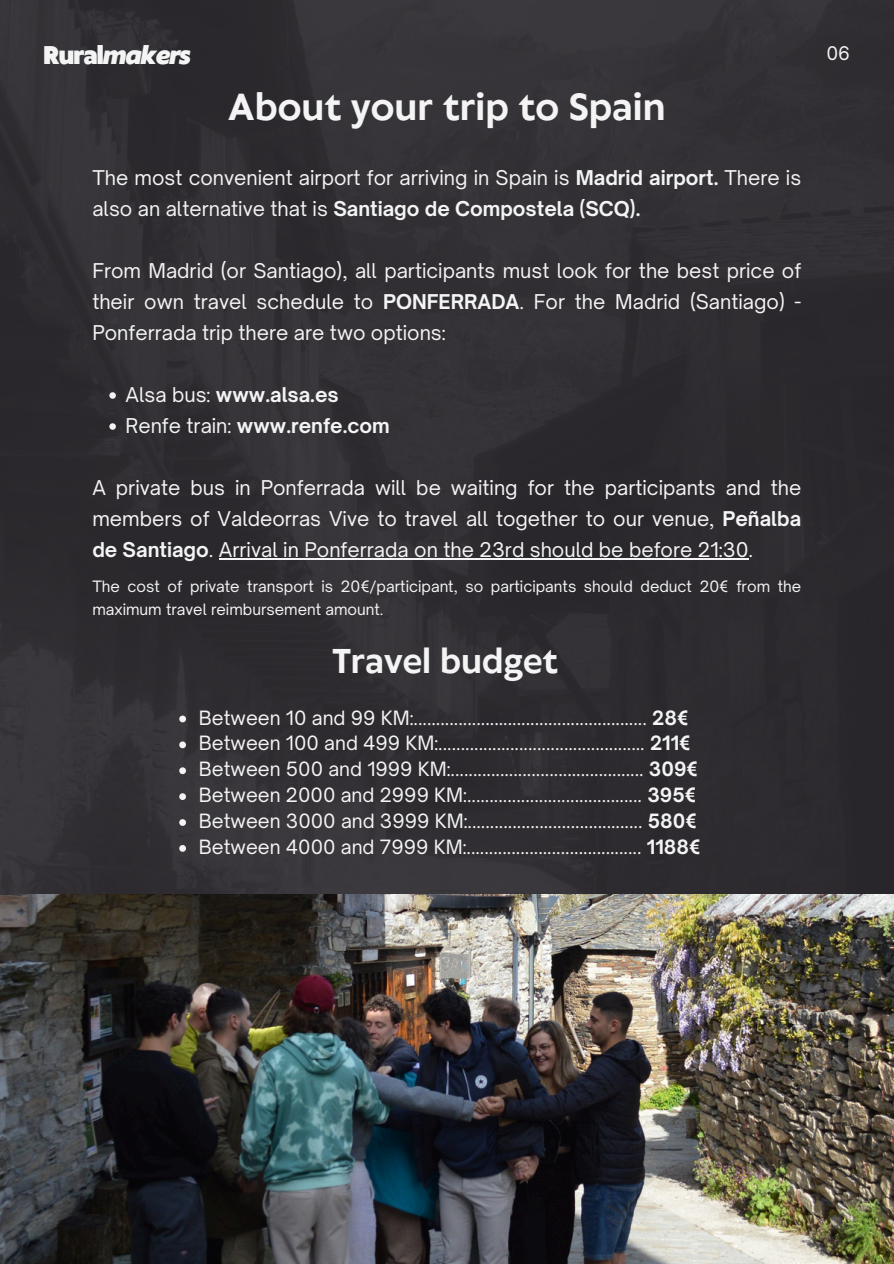
<style>
.page{position:relative;width:894px;height:1264px;background:#fff}
.page>*{position:absolute;margin:0;border:0;box-sizing:border-box;transform-origin:0 0}
.t1{font:700 35.25px "Klein Text";color:#f4f4f4}
.t2{font:700 32.25px "Klein Text";color:#f4f4f4}
.t3{font:italic 900 24px "Klein Text";letter-spacing:-.03em;color:#f4f4f4}
.t4{font:19.5px/31px "Open Sauce One";color:#f4f4f4;text-align:justify}
.t5{font:700 19.5px "Open Sauce One";color:#f4f4f4}
.t6{font:18.9px "Open Sauce One";color:#f4f4f4}
.t7{font:18px "Open Sauce One";color:#f4f4f4}
.t8{font:15px/23.5px "Open Sauce One";color:#f4f4f4}
.s1{font-style:normal}
.s2{font-weight:700}
.s3{font-weight:400}
</style>
<div class="page">
<img style="left:0;top:0;width:893px;height:1263px">
<svg style="left:109px;top:392px;width:7px;height:7px"></svg>
<svg style="left:109px;top:423px;width:7px;height:7px"></svg>
<hr style="left:219px;top:558px;width:529px;height:1px;background:#f4f4f4">
<svg style="left:179px;top:715px;width:7px;height:7px"></svg>
<svg style="left:179px;top:741px;width:7px;height:7px"></svg>
<svg style="left:179px;top:767px;width:7px;height:7px"></svg>
<svg style="left:179px;top:793px;width:7px;height:7px"></svg>
<svg style="left:179px;top:819px;width:7px;height:6px"></svg>
<svg style="left:179px;top:845px;width:7px;height:6px"></svg>
<p class="t3" style="left:44px;top:43px;width:149px"><span class="s1">Rural</span>makers</p>
<p class="t7" style="left:826px;top:42px;width:25px">06</p>
<p class="t1" style="left:228px;top:89px;width:439px">About your trip to Spain</p>
<h2 class="t4" style="left:92px;top:162px;width:710px">The most convenient airport for arriving in Spain is <span class="s2">Madrid airport.</span> There is also an alternative that is <span class="s2">Santiago de Compostela (SCQ).</span></h2>
<p class="t4" style="left:92px;top:255px;width:710px">From Madrid (or Santiago), all participants must look for the best price of their own travel schedule to <span class="s2">PONFERRADA</span>. For the Madrid (Santiago) - Ponferrada trip there are two options:</p>
<h1 class="t5" style="left:125px;top:382px;width:215px"><span class="s3">Alsa bus:</span> www.alsa.es</h1>
<h3 class="t5" style="left:125px;top:413px;width:266px"><span class="s3">Renfe train:</span> www.renfe.com</h3>
<h3 class="t4" style="left:92px;top:472px;width:710px">A private bus in Ponferrada will be waiting for the participants and the members of Valdeorras Vive to travel all together to our venue, <span class="s2">Peñalba de Santiago</span>. Arrival in Ponferrada on the 23rd should be before 21:30.</h3>
<p class="t8" style="left:92px;top:574px;width:710px">The cost of private transport is 20€/participant, so participants should deduct 20€ from the maximum travel reimbursement amount.</p>
<p class="t2" style="left:332px;top:644px;width:227px">Travel budget</p>
<h3 class="t6" style="left:199px;top:705px;width:491px">Between 10 and 99 KM:.................................................... <span class="s2">28€</span></h3>
<p class="t6" style="left:199px;top:731px;width:493px">Between 100 and 499 KM:.............................................. <span class="s2">211€</span></p>
<h1 class="t6" style="left:199px;top:757px;width:500px">Between 500 and 1999 KM:........................................... <span class="s2">309€</span></h1>
<p class="t6" style="left:199px;top:783px;width:498px">Between 2000 and 2999 KM:....................................... <span class="s2">395€</span></p>
<p class="t6" style="left:199px;top:809px;width:499px">Between 3000 and 3999 KM:....................................... <span class="s2">580€</span></p>
<p class="t6" style="left:199px;top:835px;width:503px">Between 4000 and 7999 KM:....................................... <span class="s2">1188€</span></p>
</div>
